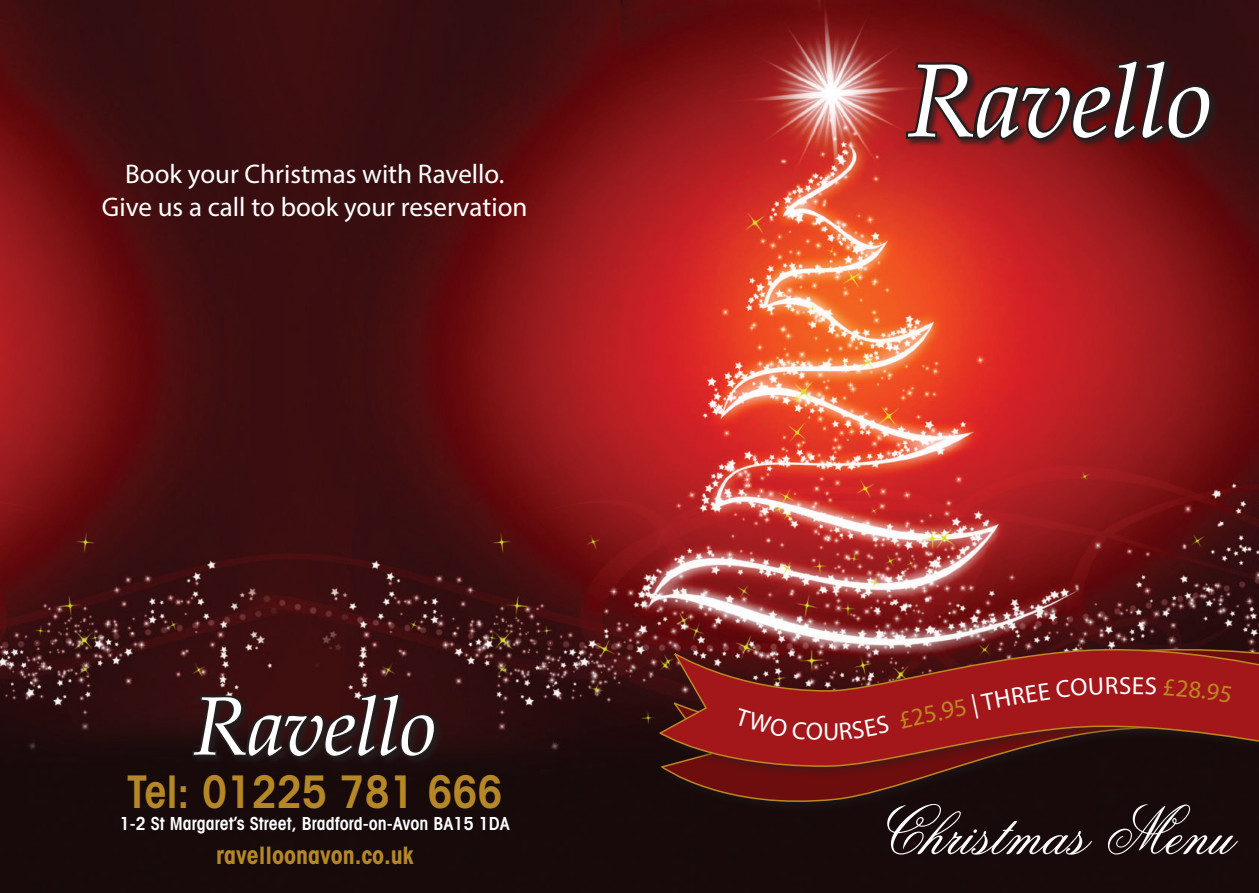
<style>
.page{position:relative;width:1259px;height:893px;background:#fff}
.page>*{position:absolute;margin:0;border:0;box-sizing:border-box;transform-origin:0 0}
.t1{font:italic 104.1px "Palatino";letter-spacing:-.01em;color:#fff}
.t2{font:italic 82.95px "Palatino";letter-spacing:-.01em;color:#fff}
.t3{font:68.55px "Old Scrip";color:#fff}
.t4{font:600 condensed 45px "Avant Garde";color:#b58726}
.t5{font:27px/32.4px "Myriad Pro";color:#fff;text-align:center}
.t6{font:24.9px "Myriad Pro";color:#be8722}
.t7{font:24.9px "Myriad Pro";color:#fff}
.t8{font:700 condensed 24px "Avant Garde";color:#b58726}
.t9{font:600 condensed 18px "Avant Garde";color:#fff}
</style>
<div class="page">
<img style="left:0;top:0;width:1259px;height:893px">
<div style="left:905px;top:59px;width:314px;height:90px;background:#231f20;opacity:.76"></div>
<svg style="left:903px;top:57px;width:310px;height:87px;background:#4b1719"></svg>
<svg style="left:660px;top:628px;width:599px;height:183px;background:#42201f"></svg>
<div style="left:656px;top:645px;width:603px;height:134px;background:#231f20;opacity:.45"></div>
<svg style="left:659px;top:641px;width:600px;height:127px;background:#771c1a"></svg>
<div style="left:192px;top:692px;width:252px;height:74px;background:#231f20;opacity:.76"></div>
<svg style="left:190px;top:691px;width:247px;height:69px;background:#2c1617"></svg>
<div style="left:734px;top:708px;width:89px;height:32px;background:#a3171b"></div>
<svg style="left:839px;top:715px;width:50px;height:25px"></svg>
<div style="left:953px;top:677px;width:165px;height:41px;background:#a3171b"></div>
<svg style="left:1133px;top:677px;width:23px;height:17px"></svg>
<div style="left:1163px;top:678px;width:68px;height:25px;background:#a3171b"></div>
<p class="t5" style="left:102px;top:158px;width:427px">Book your Christmas with Ravello.<br>Give us a call to book your reservation</p>
<h2 class="t2" style="left:193px;top:661px;width:245px">Ravello</h2>
<h3 class="t4" style="left:127px;top:765px;width:377px">Tel: 01225 781 666</h3>
<p class="t9" style="left:120px;top:812px;width:391px">1-2 St Margaret’s Street, Bradford-on-Avon BA15 1DA</p>
<p class="t8" style="left:216px;top:840px;width:199px">ravelloonavon.co.uk</p>
<h1 class="t1" style="left:906px;top:19px;width:308px">Ravello</h1>
<p class="t7" style="left:823px;top:716px;width:18px">U</p>
<p class="t6" style="left:896px;top:706px;width:58px;rotate:-13deg">£25.9</p>
<p class="t7" style="left:1119px;top:670px;width:14px">S</p>
<h3 class="t3" style="left:879px;top:789px;width:354px">Christmas Menu</h3>
</div>
